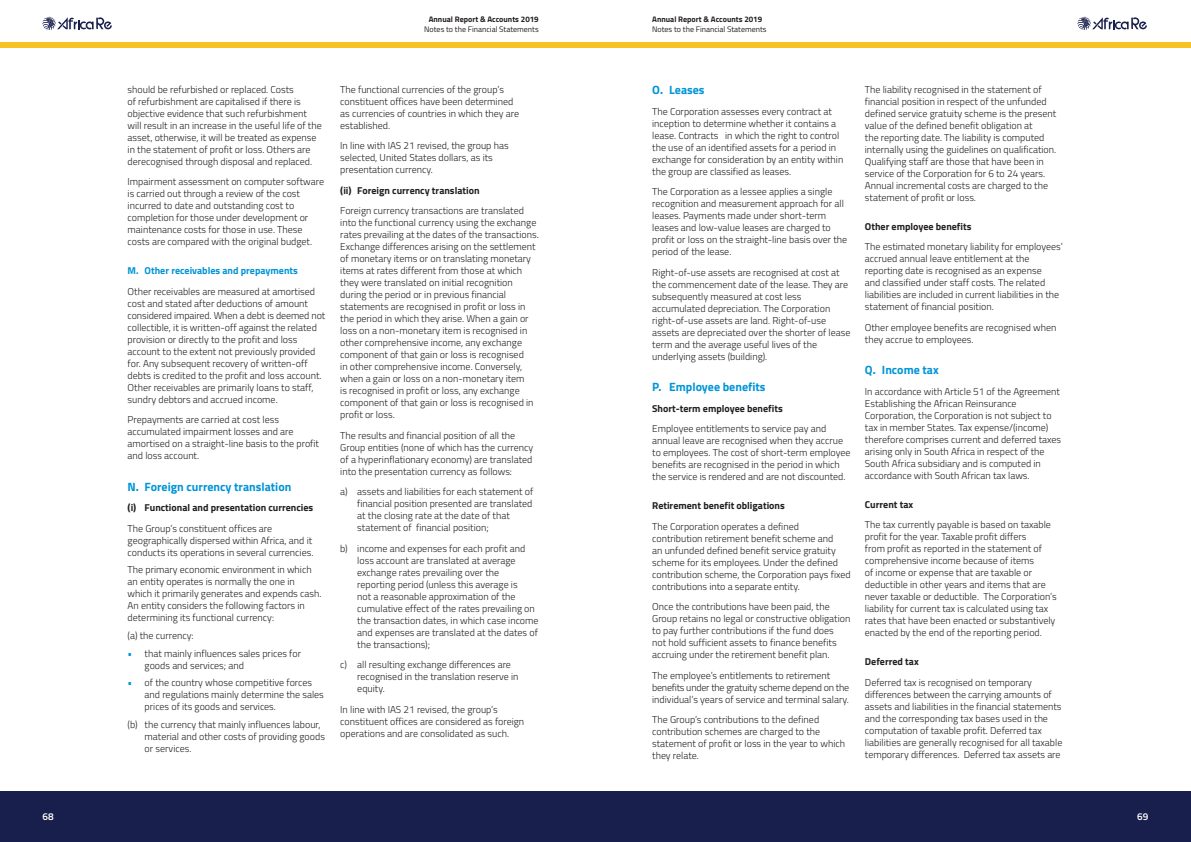
<style>
.page{position:relative;width:1191px;height:842px;background:#fff}
.page>*{position:absolute;margin:0;border:0;box-sizing:border-box;transform-origin:0 0}
.t1{font:700 12px "Titillium";color:#0094d7}
.t2{font:300 10px/12px "Titillium";color:#231f20}
.t3{font:700 10px "Titillium";color:#231f20}
.t4{font:700 10px "Titillium";color:#0094d7}
.t5{font:600 10px "Titillium";color:#fff}
.t6{font:8px "Titillium";color:#231f20}
.t7{font:700 8px "Titillium";color:#231f20}
.s1{color:#0094d7}
</style>
<div class="page">
<div style="left:0;top:43px;width:1191px;height:5px;background:#f7c224"></div>
<div style="left:0;top:791px;width:595px;height:51px;background:#191f4c"></div>
<div style="left:595px;top:791px;width:596px;height:51px;background:#191f4c"></div>
<svg style="left:43px;top:17px;width:69px;height:13px"></svg>
<svg style="left:1077px;top:17px;width:69px;height:13px"></svg>
<p class="t7" style="left:429px;top:13px;width:112px">Annual Report &amp; Accounts 2019</p>
<p class="t6" style="left:424px;top:23px;width:116px">Notes to the Financial Statements</p>
<p class="t2" style="left:128px;top:83px;width:196px">should be refurbished or replaced. Costs<br>of refurbishment are capitalised if there is objective evidence that such refurbishment will result in an increase in the useful life of the asset, otherwise, it will be treated as expense in the statement of profit or loss. Others are derecognised through disposal and replaced.</p>
<p class="t2" style="left:128px;top:175px;width:198px">Impairment assessment on computer software is carried out through a review of the cost incurred to date and outstanding cost to completion for those under development or maintenance costs for those in use. These costs are compared with the original budget.</p>
<p class="t4" style="left:128px;top:263px;width:172px">M. Other receivables and prepayments</p>
<p class="t2" style="left:128px;top:285px;width:199px">Other receivables are measured at amortised cost and stated after deductions of amount considered impaired. When a debt is deemed not collectible, it is written-off against the related provision or directly to the profit and loss account to the extent not previously provided for. Any subsequent recovery of written-off debts is credited to the profit and loss account.<br>Other receivables are primarily loans to staff, sundry debtors and accrued income.</p>
<p class="t2" style="left:128px;top:413px;width:193px">Prepayments are carried at cost less accumulated impairment losses and are amortised on a straight-line basis to the profit and loss account.</p>
<p class="t1" style="left:128px;top:477px;width:165px">N. Foreign currency translation</p>
<p class="t3" style="left:128px;top:500px;width:187px">(i) Functional and presentation currencies</p>
<p class="t2" style="left:128px;top:521px;width:187px">The Group’s constituent offices are geographically dispersed within Africa, and it conducts its operations in several currencies.</p>
<p class="t2" style="left:128px;top:563px;width:195px">The primary economic environment in which an entity operates is normally the one in which it primarily generates and expends cash.<br>An entity considers the following factors in determining its functional currency:</p>
<p class="t2" style="left:128px;top:629px;width:68px">(a) the currency:</p>
<p class="t2" style="left:145px;top:646px;width:158px;text-indent:-17px"><span class="s1">•</span> that mainly influences sales prices for goods and services; and</p>
<p class="t2" style="left:145px;top:676px;width:181px;text-indent:-17px"><span class="s1">•</span> of the country whose competitive forces and regulations mainly determine the sales prices of its goods and services.</p>
<p class="t2" style="left:145px;top:718px;width:182px;text-indent:-17px">(b) the currency that mainly influences labour, material and other costs of providing goods or services.</p>
<p class="t2" style="left:340px;top:83px;width:180px">The functional currencies of the group’s constituent offices have been determined as currencies of countries in which they are established.</p>
<p class="t2" style="left:340px;top:139px;width:170px">In line with IAS 21 revised, the group has selected, United States dollars, as its presentation currency.</p>
<p class="t3" style="left:340px;top:182px;width:141px">(ii) Foreign currency translation</p>
<p class="t2" style="left:340px;top:204px;width:200px">Foreign currency transactions are translated into the functional currency using the exchange rates prevailing at the dates of the transactions.<br>Exchange differences arising on the settlement of monetary items or on translating monetary items at rates different from those at which they were translated on initial recognition during the period or in previous financial statements are recognised in profit or loss in the period in which they arise. When a gain or loss on a non-monetary item is recognised in other comprehensive income, any exchange component of that gain or loss is recognised<br>in other comprehensive income. Conversely, when a gain or loss on a non-monetary item<br>is recognised in profit or loss, any exchange component of that gain or loss is recognised in profit or loss.</p>
<p class="t2" style="left:340px;top:429px;width:194px">The results and financial position of all the Group entities (none of which has the currency of a hyperinflationary economy) are translated into the presentation currency as follows:</p>
<p class="t2" style="left:357px;top:485px;width:178px;text-indent:-17px">a) assets and liabilities for each statement of financial position presented are translated at the closing rate at the date of that statement of financial position;</p>
<p class="t2" style="left:357px;top:542px;width:183px;text-indent:-17px">b) income and expenses for each profit and loss account are translated at average exchange rates prevailing over the reporting period (unless this average is<br>not a reasonable approximation of the cumulative effect of the rates prevailing on the transaction dates, in which case income and expenses are translated at the dates of the transactions);</p>
<p class="t2" style="left:357px;top:658px;width:163px;text-indent:-17px">c) all resulting exchange differences are recognised in the translation reserve in equity.</p>
<p class="t2" style="left:340px;top:703px;width:185px">In line with IAS 21 revised, the group’s constituent offices are considered as foreign operations and are consolidated as such.</p>
<p class="t7" style="left:652px;top:13px;width:112px">Annual Report &amp; Accounts 2019</p>
<p class="t6" style="left:652px;top:23px;width:116px">Notes to the Financial Statements</p>
<p class="t1" style="left:652px;top:81px;width:54px">O. Leases</p>
<p class="t2" style="left:652px;top:105px;width:193px">The Corporation assesses every contract at inception to determine whether it contains a lease. Contracts in which the right to control the use of an identified assets for a period in exchange for consideration by an entity within the group are classified as leases.</p>
<p class="t2" style="left:652px;top:185px;width:196px">The Corporation as a lessee applies a single recognition and measurement approach for all leases. Payments made under short-term leases and low-value leases are charged to profit or loss on the straight-line basis over the period of the lease.</p>
<p class="t2" style="left:652px;top:266px;width:200px">Right-of-use assets are recognised at cost at the commencement date of the lease. They are subsequently measured at cost less accumulated depreciation. The Corporation right-of-use assets are land. Right-of-use assets are depreciated over the shorter of lease term and the average useful lives of the underlying assets (building).</p>
<p class="t1" style="left:652px;top:378px;width:115px">P. Employee benefits</p>
<p class="t3" style="left:652px;top:400px;width:132px">Short-term employee benefits</p>
<p class="t2" style="left:652px;top:422px;width:200px">Employee entitlements to service pay and annual leave are recognised when they accrue to employees. The cost of short-term employee benefits are recognised in the period in which the service is rendered and are not discounted.</p>
<p class="t3" style="left:652px;top:498px;width:134px">Retirement benefit obligations</p>
<p class="t2" style="left:652px;top:519px;width:200px">The Corporation operates a defined contribution retirement benefit scheme and<br>an unfunded defined benefit service gratuity scheme for its employees. Under the defined contribution scheme, the Corporation pays fixed contributions into a separate entity.</p>
<p class="t2" style="left:652px;top:600px;width:200px">Once the contributions have been paid, the Group retains no legal or constructive obligation to pay further contributions if the fund does<br>not hold sufficient assets to finance benefits accruing under the retirement benefit plan.</p>
<p class="t2" style="left:652px;top:668px;width:199px">The employee’s entitlements to retirement benefits under the gratuity scheme depend on the individual’s years of service and terminal salary.</p>
<p class="t2" style="left:652px;top:713px;width:194px">The Group’s contributions to the defined contribution schemes are charged to the statement of profit or loss in the year to which they relate.</p>
<p class="t2" style="left:865px;top:83px;width:193px">The liability recognised in the statement of financial position in respect of the unfunded defined service gratuity scheme is the present value of the defined benefit obligation at<br>the reporting date. The liability is computed internally using the guidelines on qualification.<br>Qualifying staff are those that have been in service of the Corporation for 6 to 24 years.<br>Annual incremental costs are charged to the statement of profit or loss.</p>
<p class="t3" style="left:865px;top:218px;width:108px">Other employee benefits</p>
<p class="t2" style="left:865px;top:240px;width:199px">The estimated monetary liability for employees’ accrued annual leave entitlement at the reporting date is recognised as an expense<br>and classified under staff costs. The related liabilities are included in current liabilities in the statement of financial position.</p>
<p class="t2" style="left:865px;top:321px;width:193px">Other employee benefits are recognised when they accrue to employees.</p>
<p class="t1" style="left:865px;top:361px;width:75px">Q. Income tax</p>
<p class="t2" style="left:865px;top:384px;width:198px">In accordance with Article 51 of the Agreement Establishing the African Reinsurance Corporation, the Corporation is not subject to tax in member States. Tax expense/(income) therefore comprises current and deferred taxes arising only in South Africa in respect of the South Africa subsidiary and is computed in accordance with South African tax laws.</p>
<p class="t3" style="left:865px;top:496px;width:50px">Current tax</p>
<p class="t2" style="left:865px;top:518px;width:193px">The tax currently payable is based on taxable profit for the year. Taxable profit differs<br>from profit as reported in the statement of comprehensive income because of items<br>of income or expense that are taxable or deductible in other years and items that are never taxable or deductible. The Corporation’s liability for current tax is calculated using tax rates that have been enacted or substantively enacted by the end of the reporting period.</p>
<p class="t3" style="left:865px;top:654px;width:55px">Deferred tax</p>
<p class="t2" style="left:865px;top:676px;width:199px">Deferred tax is recognised on temporary differences between the carrying amounts of assets and liabilities in the financial statements and the corresponding tax bases used in the computation of taxable profit. Deferred tax liabilities are generally recognised for all taxable temporary differences. Deferred tax assets are</p>
<p class="t5" style="left:43px;top:809px;width:13px">68</p>
<p class="t5" style="left:1137px;top:809px;width:13px">69</p>
</div>
